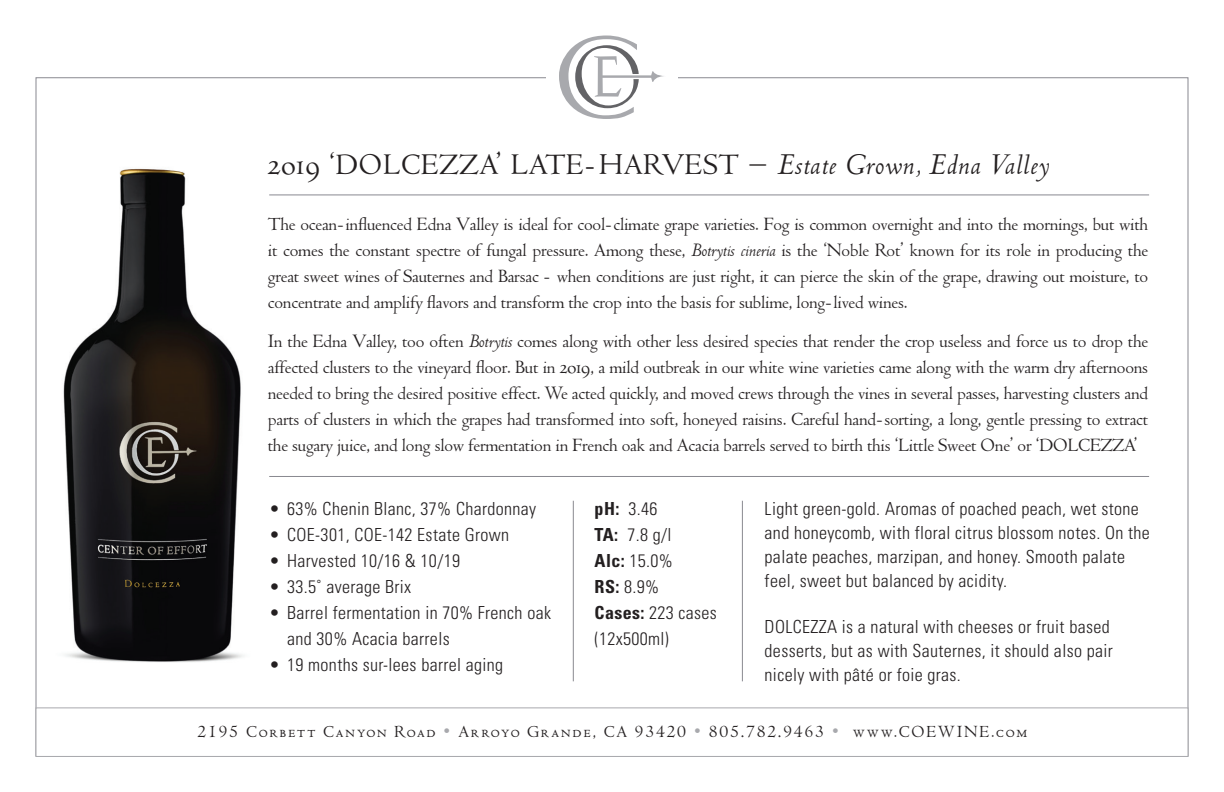
<style>
.page{position:relative;width:1224px;height:792px;background:#fff}
.page>*{position:absolute;margin:0;border:0;box-sizing:border-box;transform-origin:0 0}
.t1{font:32px "LTC Metropolitan";letter-spacing:.025em;color:#231f20}
.t2{font:20px/26px "LTC Metropolitan";letter-spacing:-.01em;color:#231f20;text-align:justify}
.t3{font:300 condensed 18px/24px "Univers";letter-spacing:.02em;color:#231f20}
.t4{font:18px "LTC Metropolitan Small Caps";letter-spacing:.1em;color:#231f20}
.s1{font-style:italic}
.s2{font-weight:700}
.s3{font-family:"Centaur MT Std"}
.s4{font-family:"Centaur MT Std";color:#a8a9ad}
</style>
<div class="page">
<img style="left:63px;top:168px;width:181px;height:494px">
<hr style="left:573px;top:501px;width:1px;height:180px;background:#898990">
<hr style="left:742px;top:501px;width:1px;height:180px;background:#898990">
<hr style="left:269px;top:476px;width:880px;height:1px;background:#898990">
<hr style="left:269px;top:194px;width:880px;height:1px;background:#898990">
<svg style="left:35px;top:707px;width:1154px;height:50px"></svg>
<svg style="left:559px;top:36px;width:105px;height:83px"></svg>
<p class="t1" style="left:268px;top:147px;width:783px">2019 ‘DOLCEZZA’ LATE-HARVEST – <span class="s1">Estate Grown, Edna Valley</span></p>
<p class="t2" style="left:268px;top:212px;width:882px">The ocean-influenced Edna Valley is ideal for cool-climate grape varieties. Fog is common overnight and into the mornings, but with it comes the constant spectre of fungal pressure. Among these, <span class="s1">Botrytis cineria</span> is the ‘Noble Rot’ known for its role in producing the great sweet wines of Sauternes and Barsac - when conditions are just right, it can pierce the skin of the grape, drawing out moisture, to concentrate and amplify flavors and transform the crop into the basis for sublime, long-lived wines.</p>
<p class="t2" style="left:268px;top:329px;width:882px">In the Edna Valley, too often <span class="s1">Botrytis</span> comes along with other less desired species that render the crop useless and force us to drop the affected clusters to the vineyard floor. But in 2019, a mild outbreak in our white wine varieties came along with the warm dry afternoons needed to bring the desired positive effect. We acted quickly, and moved crews through the vines in several passes, harvesting clusters and parts of clusters in which the grapes had transformed into soft, honeyed raisins. Careful hand-sorting, a long, gentle pressing to extract the sugary juice, and long slow fermentation in French oak and Acacia barrels served to birth this ‘Little Sweet One’ or ‘DOLCEZZA’</p>
<p class="t3" style="left:269px;top:496px;width:269px">• 63% Chenin Blanc, 37% Chardonnay</p>
<p class="t3" style="left:269px;top:522px;width:242px">• COE-301, COE-142 Estate Grown</p>
<p class="t3" style="left:269px;top:548px;width:192px">• Harvested 10/16 &amp; 10/19</p>
<p class="t3" style="left:269px;top:574px;width:144px">• 33.5˚ average Brix</p>
<p class="t3" style="left:287px;top:599px;width:265px;line-height:26px;text-indent:-18px">• Barrel fermentation in 70% French oak and 30% Acacia barrels</p>
<p class="t3" style="left:269px;top:652px;width:236px">• 19 months sur-lees barrel aging</p>
<p class="t3" style="left:595px;top:496px;width:64px"><span class="s2">pH:</span> 3.46</p>
<p class="t3" style="left:595px;top:522px;width:78px"><span class="s2">TA:</span> 7.8 g/l</p>
<p class="t3" style="left:595px;top:548px;width:80px"><span class="s2">Alc:</span> 15.0%</p>
<p class="t3" style="left:595px;top:574px;width:66px"><span class="s2">RS:</span> 8.9%</p>
<p class="t3" style="left:595px;top:599px;width:124px;line-height:26px"><span class="s2">Cases:</span> 223 cases (12x500ml)</p>
<p class="t3" style="left:765px;top:496px;width:387px">Light green-gold. Aromas of poached peach, wet stone and honeycomb, with floral citrus blossom notes. On the palate peaches, marzipan, and honey. Smooth palate feel, sweet but balanced by acidity.</p>
<p class="t3" style="left:765px;top:614px;width:350px">DOLCEZZA is a natural with cheeses or fruit based desserts, but as with Sauternes, it should also pair nicely with pâté or foie gras.</p>
<p class="t4" style="left:197px;top:722px;width:831px"><span class="s3">2195</span> Corbett Canyon Road <span class="s4">•</span> Arroyo Grande, CA <span class="s3">93420</span> <span class="s4">•</span> <span class="s3">805.782.9463</span> <span class="s4">•</span> www.COEWINE.com</p>
</div>
